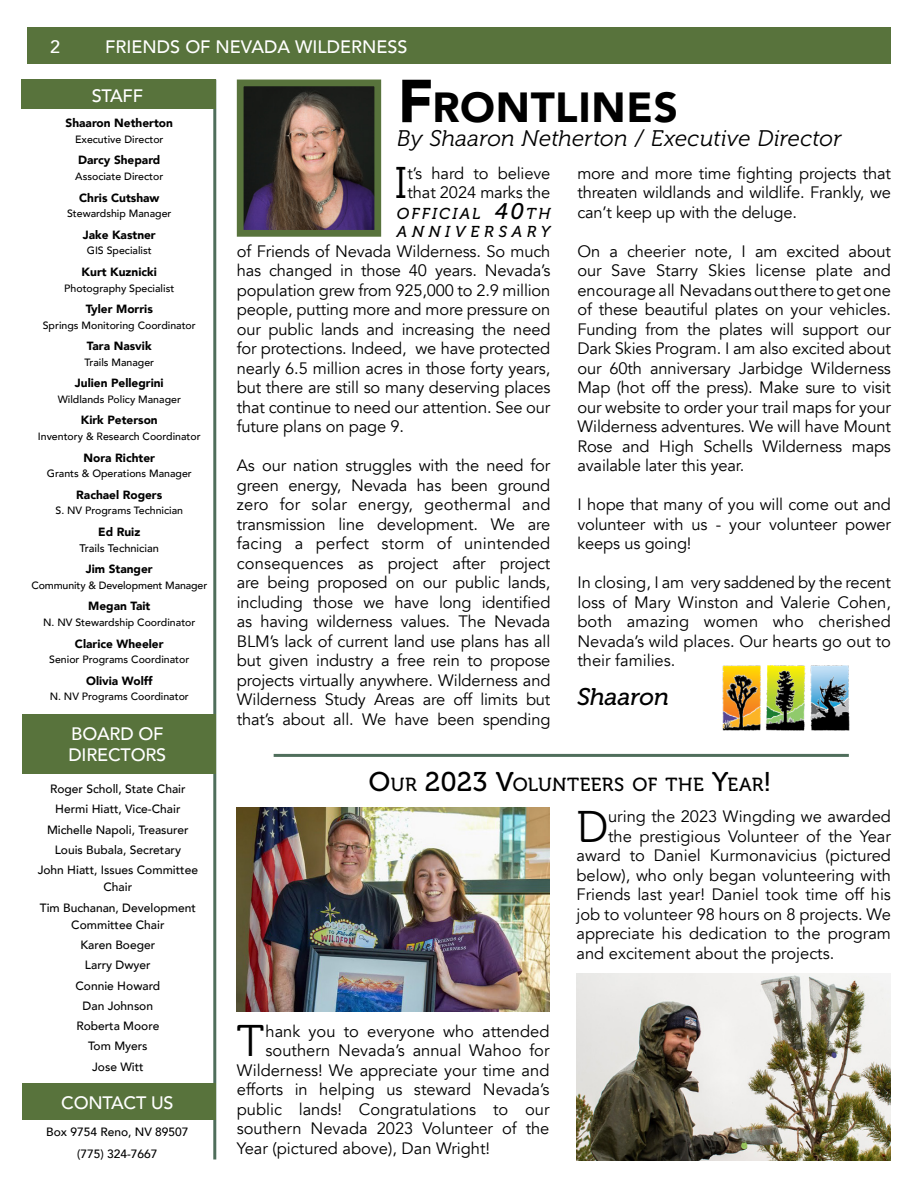
<style>
.page{position:relative;width:918px;height:1188px;background:#fff}
.page>*{position:absolute;margin:0;border:0;box-sizing:border-box;transform-origin:0 0}
.t1{font:44.25px "Museo 300";color:#000}
.body_copy{font:900 42px "Avenir";letter-spacing:.015em;color:#000}
.t2{font:italic 24px "Museo 500";color:#000}
.body_copy-2{font:italic 22.5px "Museo 300";letter-spacing:.01em;color:#000}
.t3{font:18.9px "Museo 500";letter-spacing:.025em;color:#000}
.body_copy-3{font:500 18px "Avenir";color:#fff}
.t4{font:500 18px "Avenir";color:#fff}
.t5{font:16.5px/19.5px "Avenir";color:#000;text-align:justify}
.t6{font:italic 15.75px "Museo 500";letter-spacing:.135em;color:#000}
.t7{font:italic 15.75px "Museo 500";letter-spacing:.295em;color:#000}
.body_copy-4{font:500 12px/17.2px "Avenir";color:#000;text-align:center}
.body_copy-5{font:900 11.85px "Avenir";color:#000}
.body_copy-6{font:500 10.95px "Avenir";color:#000}
.body_copy-7{font:500 10.5px "Avenir";color:#000}
.s1{font-size:60px}
.s2{font-size:22.5px}
.s3{font-size:27px}
</style>
<div class="page">
<hr style="left:213px;top:80px;width:3px;height:1079px;background:#4f6e5b">
<img style="left:245px;top:88px;width:128px;height:141px">
<div style="left:237px;top:80px;width:144px;height:157px;border:7px solid #58733c"></div>
<hr style="left:274px;top:754px;width:575px;height:3px;background:#4f6e5b">
<img style="left:722px;top:666px;width:128px;height:65px">
<div style="left:22px;top:714px;width:193px;height:60px;background:#58733c"></div>
<div style="left:22px;top:1084px;width:193px;height:36px;background:#58733c"></div>
<div style="left:22px;top:80px;width:194px;height:29px;background:#58733c"></div>
<div style="left:27px;top:27px;width:864px;height:37px;background:#58733c"></div>
<img style="left:237px;top:808px;width:313px;height:203px">
<img style="left:577px;top:974px;width:314px;height:187px">
<p class="t4" style="left:50px;top:31px;width:12px">2</p>
<p class="t4" style="left:105px;top:31px;width:304px">FRIENDS OF NEVADA WILDERNESS</p>
<p class="body_copy-3" style="left:92px;top:80px;width:12px">STAFF</p>
<p class="body_copy-5" style="left:66px;top:113px;width:109px">Shaaron Netherton</p>
<p class="body_copy-7" style="left:75px;top:130px;width:90px">Executive Director</p>
<p class="body_copy-5" style="left:78px;top:150px;width:84px">Darcy Shepard</p>
<p class="body_copy-7" style="left:75px;top:167px;width:90px">Associate Director</p>
<p class="body_copy-5" style="left:79px;top:187px;width:82px">Chris Cutshaw</p>
<p class="body_copy-7" style="left:67px;top:204px;width:106px">Stewardship Manager</p>
<p class="body_copy-5" style="left:83px;top:224px;width:75px">Jake Kastner</p>
<p class="body_copy-7" style="left:87px;top:242px;width:66px">GIS Specialist</p>
<p class="body_copy-5" style="left:82px;top:262px;width:77px">Kurt Kuznicki</p>
<p class="body_copy-7" style="left:64px;top:279px;width:111px">Photography Specialist</p>
<p class="body_copy-5" style="left:86px;top:299px;width:69px">Tyler Morris</p>
<p class="body_copy-7" style="left:43px;top:316px;width:155px">Springs Monitoring Coordinator</p>
<p class="body_copy-5" style="left:87px;top:336px;width:66px">Tara Nasvik</p>
<p class="body_copy-7" style="left:84px;top:353px;width:71px">Trails Manager</p>
<p class="body_copy-5" style="left:75px;top:373px;width:90px">Julien Pellegrini</p>
<p class="body_copy-7" style="left:58px;top:390px;width:125px">Wildlands Policy Manager</p>
<p class="body_copy-5" style="left:81px;top:410px;width:79px">Kirk Peterson</p>
<p class="body_copy-7" style="left:38px;top:427px;width:164px">Inventory &amp; Research Coordinator</p>
<p class="body_copy-5" style="left:84px;top:447px;width:73px">Nora Richter</p>
<p class="body_copy-7" style="left:47px;top:464px;width:146px">Grants &amp; Operations Manager</p>
<p class="body_copy-5" style="left:76px;top:484px;width:88px">Rachael Rogers</p>
<p class="body_copy-7" style="left:55px;top:502px;width:129px">S. NV Programs Technician</p>
<p class="body_copy-5" style="left:98px;top:522px;width:44px">Ed Ruiz</p>
<p class="body_copy-6" style="left:80px;top:538px;width:81px">Trails Technician</p>
<p class="body_copy-5" style="left:86px;top:559px;width:68px">Jim Stanger</p>
<p class="body_copy-7" style="left:31px;top:576px;width:177px">Community &amp; Development Manager</p>
<p class="body_copy-5" style="left:88px;top:596px;width:64px">Megan Tait</p>
<p class="body_copy-7" style="left:43px;top:613px;width:154px">N. NV Stewardship Coordinator</p>
<p class="body_copy-5" style="left:75px;top:633px;width:90px">Clarice Wheeler</p>
<p class="body_copy-7" style="left:49px;top:650px;width:142px">Senior Programs Coordinator</p>
<p class="body_copy-5" style="left:86px;top:670px;width:68px">Olivia Wolff</p>
<p class="body_copy-7" style="left:50px;top:688px;width:141px">N. NV Programs Coordinator</p>
<p class="body_copy-3" style="left:71px;top:718px;width:25px">BOARD</p>
<p class="body_copy-3" style="left:138px;top:718px;width:13px">OF</p>
<p class="body_copy-3" style="left:68px;top:739px;width:12px">DIRECTORS</p>
<p class="body_copy-4" style="left:50px;top:780px;width:137px">Roger Scholl, State Chair</p>
<p class="body_copy-4" style="left:55px;top:800px;width:127px">Hermi Hiatt, Vice-Chair</p>
<p class="body_copy-4" style="left:47px;top:820px;width:143px">Michelle Napoli, Treasurer</p>
<p class="body_copy-4" style="left:55px;top:840px;width:128px">Louis Bubala, Secretary</p>
<p class="body_copy-4" style="left:38px;top:861px;width:162px">John Hiatt, Issues Committee<br>Chair</p>
<p class="body_copy-4" style="left:40px;top:898px;width:158px">Tim Buchanan, Development<br>Committee Chair</p>
<p class="body_copy-4" style="left:81px;top:936px;width:76px">Karen Boeger</p>
<p class="body_copy-4" style="left:85px;top:956px;width:67px">Larry Dwyer</p>
<p class="body_copy-4" style="left:76px;top:976px;width:86px">Connie Howard</p>
<p class="body_copy-4" style="left:83px;top:996px;width:72px">Dan Johnson</p>
<p class="body_copy-4" style="left:76px;top:1017px;width:84px">Roberta Moore</p>
<p class="body_copy-4" style="left:88px;top:1037px;width:61px">Tom Myers</p>
<p class="body_copy-4" style="left:92px;top:1057px;width:53px">Jose Witt</p>
<p class="body_copy-3" style="left:61px;top:1087px;width:14px">CONTACT</p>
<p class="body_copy-3" style="left:151px;top:1087px;width:12px">US</p>
<p class="body_copy-4" style="left:46px;top:1122px;width:144px">Box 9754 Reno, NV 89507</p>
<p class="body_copy-4" style="left:77px;top:1144px;width:82px">(775) 324-7667</p>
<p class="body_copy" style="left:398px;top:72px;width:282px"><span class="s1">F</span>RONTLINES</p>
<p class="body_copy-2" style="left:397px;top:126px;width:446px">By Shaaron Netherton / Executive Director</p>
<p class="t1" style="left:395px;top:159px;width:14px">I</p>
<p class="t5" style="left:408px;top:163px;width:144px">t’s hard to believe that 2024 marks the</p>
<p class="t5" style="left:577px;top:163px;width:315px">more and more time fighting projects that threaten wildlands and wildlife. Frankly, we can’t keep up with the deluge.</p>
<p class="t5" style="left:577px;top:241px;width:315px">On a cheerier note, I am excited about our Save Starry Skies license plate and encourage all Nevadans out there to get one of these beautiful plates on your vehicles.<br>Funding from the plates will support our Dark Skies Program. I am also excited about our 60th anniversary Jarbidge Wilderness Map (hot off the press). Make sure to visit our website to order your trail maps for your Wilderness adventures. We will have Mount Rose and High Schells Wilderness maps available later this year.</p>
<p class="t5" style="left:577px;top:495px;width:315px">I hope that many of you will come out and volunteer with us - your volunteer power keeps us going!</p>
<p class="t5" style="left:577px;top:573px;width:315px">In closing, I am very saddened by the recent loss of Mary Winston and Valerie Cohen, both amazing women who cherished Nevada’s wild places. Our hearts go out to their families.</p>
<p class="t2" style="left:577px;top:684px;width:93px">Shaaron</p>
<p class="t6" style="left:397px;top:205px;width:155px">OFFICIAL <span class="s2">40</span>TH</p>
<p class="t7" style="left:397px;top:223px;width:155px">ANNIVERSARY</p>
<p class="t5" style="left:237px;top:241px;width:315px">of Friends of Nevada Wilderness. So much has changed in those 40 years. Nevada’s population grew from 925,000 to 2.9 million people, putting more and more pressure on our public lands and increasing the need for protections. Indeed, we have protected nearly 6.5 million acres in those forty years, but there are still so many deserving places that continue to need our attention. See our future plans on page 9.</p>
<p class="t5" style="left:237px;top:456px;width:315px">As our nation struggles with the need for green energy, Nevada has been ground zero for solar energy, geothermal and transmission line development. We are facing a perfect storm of unintended consequences as project after project are being proposed on our public lands, including those we have long identified as having wilderness values. The Nevada BLM’s lack of current land use plans has all but given industry a free rein to propose projects virtually anywhere. Wilderness and Wilderness Study Areas are off limits but that’s about all. We have been spending</p>
<p class="t3" style="left:369px;top:774px;width:404px"><span class="s3">O</span>UR <span class="s3">2023 V</span>OLUNTEERS OF THE <span class="s3">Y</span>EAR<span class="s3">!</span></p>
<p class="t1" style="left:237px;top:1017px;width:29px">T</p>
<p class="t5" style="left:266px;top:1021px;width:285px">hank you to everyone who attended</p>
<p class="t5" style="left:266px;top:1041px;width:285px">southern Nevada’s annual Wahoo for</p>
<p class="t5" style="left:237px;top:1060px;width:314px">Wilderness! We appreciate your time and</p>
<p class="t5" style="left:237px;top:1080px;width:314px">efforts in helping us steward Nevada’s</p>
<p class="t5" style="left:237px;top:1099px;width:314px">public lands! Congratulations to our</p>
<p class="t5" style="left:237px;top:1119px;width:314px">southern Nevada 2023 Volunteer of the</p>
<p class="t5" style="left:237px;top:1138px;width:255px">Year (pictured above), Dan Wright!</p>
<p class="t1" style="left:577px;top:802px;width:33px">D</p>
<p class="t5" style="left:608px;top:807px;width:284px">uring the 2023 Wingding we awarded</p>
<p class="t5" style="left:608px;top:826px;width:284px">the prestigious Volunteer of the Year</p>
<p class="t5" style="left:577px;top:846px;width:316px">award to Daniel Kurmonavicius (pictured</p>
<p class="t5" style="left:577px;top:865px;width:316px">below), who only began volunteering with</p>
<p class="t5" style="left:577px;top:885px;width:316px">Friends last year! Daniel took time off his</p>
<p class="t5" style="left:577px;top:904px;width:316px">job to volunteer 98 hours on 8 projects. We</p>
<p class="t5" style="left:577px;top:924px;width:316px">appreciate his dedication to the program</p>
<p class="t5" style="left:577px;top:943px;width:259px">and excitement about the projects.</p>
</div>
